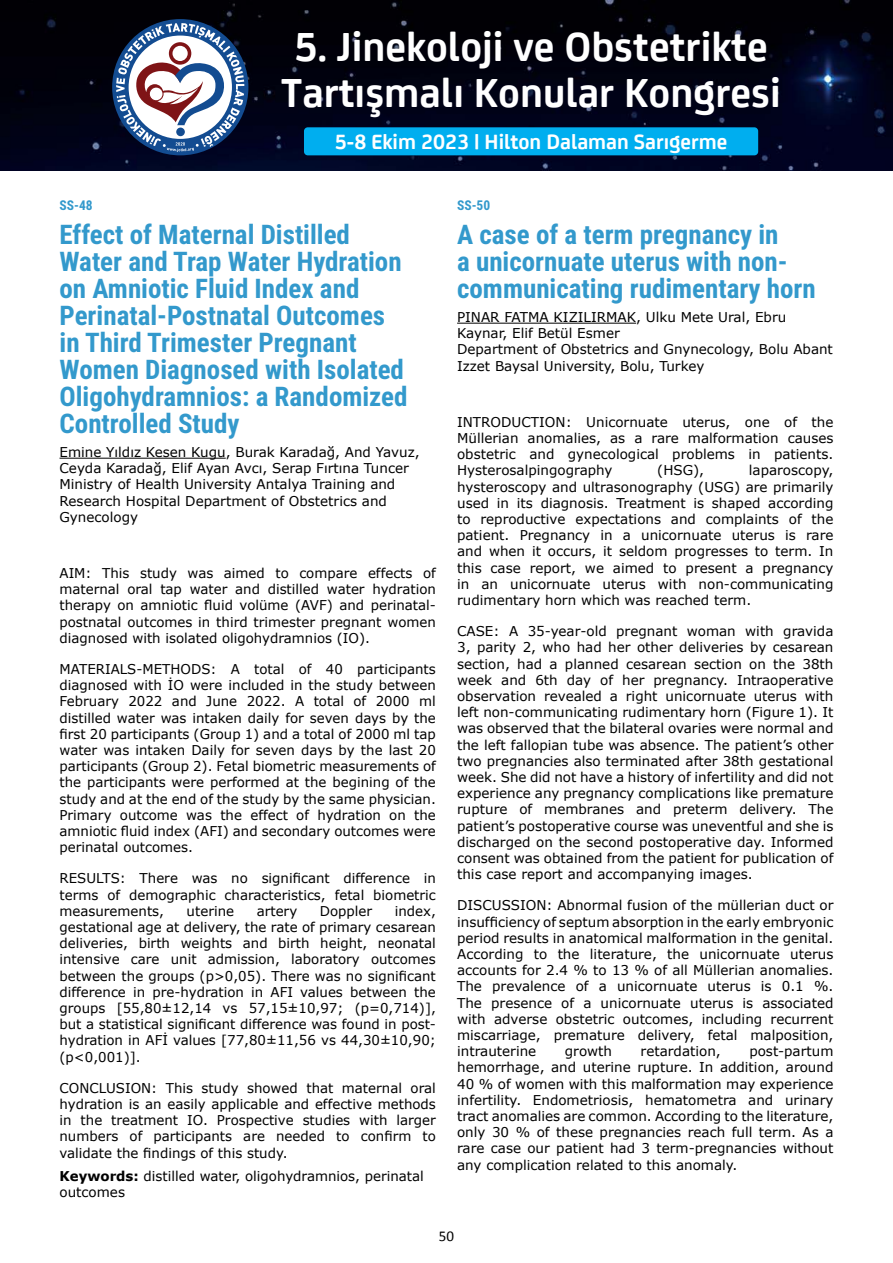
<style>
.page{position:relative;width:893px;height:1263px;background:#fff}
.page>*{position:absolute;margin:0;border:0;box-sizing:border-box;transform-origin:0 0}
.t1{font:700 43.65px/46px "FS Joey";color:#fff}
.t2{font:700 27px/27px "Roboto Condensed";color:#39c}
.t3{font:700 22.2px "FS Joey";color:#fff}
.t4{font:15px "Calibri";color:#000}
.t5{font:13.5px/16.2px "Verdana";color:#000;text-align:justify}
.t6{font:700 13.5px "Roboto Condensed";color:#39c}
.s1{font-weight:700}
</style>
<div class="page">
<img style="left:0;top:0;width:893px;height:171px">
<div style="left:112px;top:19px;width:136px;height:136px;background:#134c91;border-radius:50%"></div>
<svg style="left:116px;top:23px;width:128px;height:129px"></svg>
<div style="left:304px;top:127px;width:454px;height:28px;background:#00aeef;border-radius:4px"></div>
<hr style="left:60px;top:458px;width:166px;height:1px;background:#000">
<hr style="left:457px;top:323px;width:179px;height:1px;background:#000">
<h1 class="t1" style="left:281px;top:20px;width:501px">5. Jinekoloji ve Obstetrikte<br>Tartışmalı Konular Kongresi</h1>
<h3 class="t3" style="left:335px;top:125px;width:394px">5-8 Ekim 2023 | Hilton Dalaman Sarıgerme</h3>
<p class="t6" style="left:60px;top:195px;width:35px">SS-48</p>
<h2 class="t2" style="left:60px;top:220px;width:350px">Effect of Maternal Distilled<br>Water and Trap Water Hydration on Amniotic Fluid Index and<br>Perinatal-Postnatal Outcomes in Third Trimester Pregnant<br>Women Diagnosed with Isolated<br>Oligohydramnios: a Randomized<br>Controlled Study</h2>
<p class="t5" style="left:60px;top:444px;width:362px;text-align:left">Emine Yıldız Kesen Kugu, Burak Karadağ, And Yavuz, Ceyda Karadağ, Elif Ayan Avcı, Serap Fırtına Tuncer Ministry of Health University Antalya Training and Research Hospital Department of Obstetrics and Gynecology</p>
<p class="t5" style="left:60px;top:565px;width:378px">AIM: This study was aimed to compare effects of maternal oral tap water and distilled water hydration therapy on amniotic fluid volüme (AVF) and perinatal&shy;postnatal outcomes in third trimester pregnant women diagnosed with isolated oligohydramnios (IO).</p>
<p class="t5" style="left:60px;top:661px;width:378px">MATERIALS-METHODS: A total of 40 participants diagnosed with İO were included in the study between February 2022 and June 2022. A total of 2000 ml distilled water was intaken daily for seven days by the first 20 participants (Group 1) and a total of 2000 ml tap water was intaken Daily for seven days by the last 20 participants (Group 2). Fetal biometric measurements of the participants were performed at the begining of the study and at the end of the study by the same physician.<br>Primary outcome was the effect of hydration on the amniotic fluid index (AFI) and secondary outcomes were perinatal outcomes.</p>
<p class="t5" style="left:60px;top:870px;width:378px">RESULTS: There was no significant difference in terms of demographic characteristics, fetal biometric measurements,</p>
<p class="t5" style="left:60px;top:903px;width:378px;text-indent:335px">index, gestational age at delivery, the rate of primary cesarean deliveries, birth weights and birth height, neonatal intensive care unit admission, laboratory outcomes between the groups (p&gt;0,05). There was no significant difference in pre-hydration in AFI values between the groups [55,80±12,14 vs 57,15±10,97; (p=0,714)], but a statistical significant difference was found in post&shy;hydration in AFİ values [77,80±11,56 vs 44,30±10,90; (p&lt;0,001)].</p>
<p class="t5" style="left:60px;top:1080px;width:378px">CONCLUSION: This study showed that maternal oral hydration is an easily applicable and effective methods in the treatment IO. Prospective studies with larger numbers of participants are needed to confirm to validate the findings of this study.</p>
<p class="t5" style="left:60px;top:1168px;width:366px"><span class="s1">Keywords:</span> distilled water, oligohydramnios, perinatal outcomes</p>
<p class="t5" style="left:187px;top:903px;width:49px">uterine</p>
<p class="t5" style="left:257px;top:903px;width:42px">artery</p>
<p class="t5" style="left:320px;top:903px;width:54px">Doppler</p>
<p class="t6" style="left:457px;top:195px;width:35px">SS-50</p>
<h2 class="t2" style="left:457px;top:220px;width:360px">A case of a term pregnancy in<br>a unicornuate uterus with non&shy;communicating rudimentary horn</h2>
<p class="t5" style="left:457px;top:309px;width:377px;text-align:left">PINAR FATMA KIZILIRMAK, Ulku Mete Ural, Ebru Kaynar, Elif Betül Esmer<br>Department of Obstetrics and Gnynecology, Bolu Abant Izzet Baysal University, Bolu, Turkey</p>
<p class="t5" style="left:457px;top:414px;width:378px">INTRODUCTION: Unicornuate uterus, one of the Müllerian anomalies, as a rare malformation causes obstetric and gynecological problems in patients.<br>Hysterosalpingography</p>
<p class="t5" style="left:457px;top:462px;width:378px;text-indent:292px">laparoscopy, hysteroscopy and ultrasonography (USG) are primarily used in its diagnosis. Treatment is shaped according to reproductive expectations and complaints of the patient. Pregnancy in a unicornuate uterus is rare and when it occurs, it seldom progresses to term. In this case report, we aimed to present a pregnancy in an unicornuate uterus with non-communicating rudimentary horn which was reached term.</p>
<p class="t5" style="left:457px;top:623px;width:378px">CASE: A 35-year-old pregnant woman with gravida 3, parity 2, who had her other deliveries by cesarean section, had a planned cesarean section on the 38th week and 6th day of her pregnancy. Intraoperative observation revealed a right unicornuate uterus with left non-communicating rudimentary horn (Figure 1). It was observed that the bilateral ovaries were normal and the left fallopian tube was absence. The patient’s other two pregnancies also terminated after 38th gestational week. She did not have a history of infertility and did not experience any pregnancy complications like premature rupture of membranes and preterm delivery. The patient’s postoperative course was uneventful and she is discharged on the second postoperative day. Informed consent was obtained from the patient for publication of this case report and accompanying images.</p>
<p class="t5" style="left:457px;top:897px;width:378px">DISCUSSION: Abnormal fusion of the müllerian duct or insufficiency of septum absorption in the early embryonic period results in anatomical malformation in the genital.<br>According to the literature, the unicornuate uterus accounts for 2.4 % to 13 % of all Müllerian anomalies.<br>The prevalence of a unicornuate uterus is 0.1 %.<br>The presence of a unicornuate uterus is associated with adverse obstetric outcomes, including recurrent miscarriage, premature delivery, fetal malposition, intrauterine</p>
<p class="t5" style="left:657px;top:462px;width:49px">(HSG),</p>
<p class="t5" style="left:565px;top:1043px;width:49px">growth</p>
<p class="t5" style="left:641px;top:1043px;width:82px">retardation,</p>
<p class="t5" style="left:457px;top:1043px;width:378px;text-indent:292px">post-partum hemorrhage, and uterine rupture. In addition, around 40 % of women with this malformation may experience infertility. Endometriosis, hematometra and urinary tract anomalies are common. According to the literature, only 30 % of these pregnancies reach full term. As a rare case our patient had 3 term-pregnancies without any complication related to this anomaly.</p>
<p class="t4" style="left:439px;top:1226px;width:17px">50</p>
</div>
